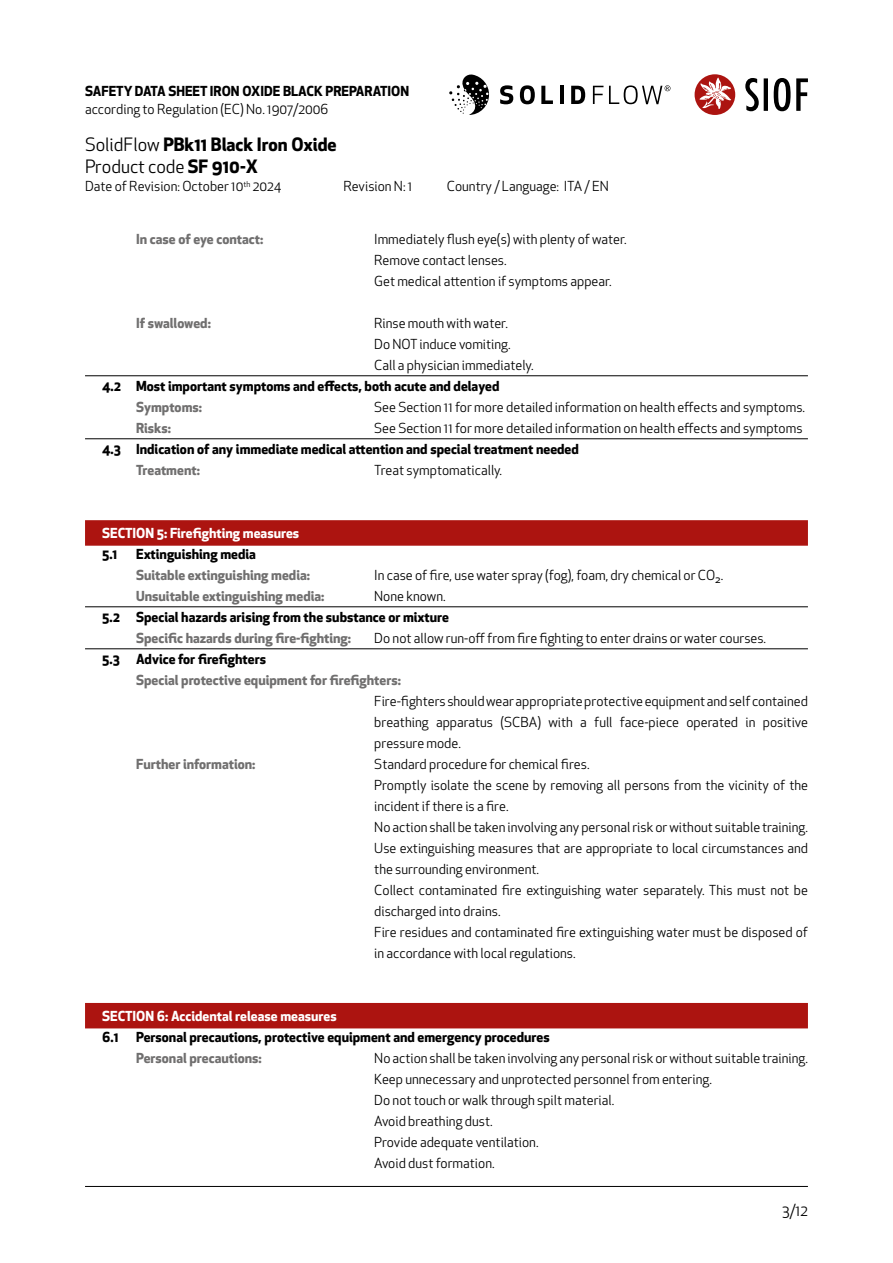
<style>
.page{position:relative;width:893px;height:1263px;background:#fff}
.page>*{position:absolute;margin:0;border:0;box-sizing:border-box;transform-origin:0 0}
.t1{font:700 18px/22.5px "Apex New";color:#000}
.t2{font:15px "Apex New";color:#000}
.t3{font:13.5px/21px "Apex New";color:#000}
.t4{font:700 13.5px "Apex New";color:#000}
.t5{font:700 13.5px "Apex New";color:#706f6f}
.t6{font:700 13.5px "Apex New";color:#fff}
.s1{font-weight:400}
</style>
<div class="page">
<hr style="left:85px;top:1186px;width:723px;height:1px;background:#000">
<hr style="left:85px;top:375px;width:723px;height:1px;background:#000">
<hr style="left:85px;top:438px;width:723px;height:1px;background:#000">
<div style="left:85px;top:520px;width:723px;height:26px;background:#ac1410"></div>
<hr style="left:85px;top:606px;width:723px;height:1px;background:#000">
<hr style="left:85px;top:648px;width:723px;height:1px;background:#000">
<div style="left:85px;top:1003px;width:723px;height:25px;background:#ac1410"></div>
<div style="left:695px;top:74px;width:40px;height:41px;background:#ac1410;border-radius:50%"></div>
<svg style="left:699px;top:78px;width:32px;height:31px"></svg>
<svg style="left:745px;top:78px;width:63px;height:33px"></svg>
<svg style="left:449px;top:74px;width:40px;height:41px"></svg>
<svg style="left:500px;top:85px;width:13px;height:19px"></svg>
<svg style="left:520px;top:85px;width:15px;height:19px"></svg>
<svg style="left:541px;top:86px;width:12px;height:18px"></svg>
<svg style="left:560px;top:86px;width:3px;height:18px"></svg>
<svg style="left:571px;top:86px;width:14px;height:18px"></svg>
<svg style="left:593px;top:86px;width:10px;height:18px"></svg>
<svg style="left:609px;top:85px;width:61px;height:19px"></svg>
<p class="t4" style="left:85px;top:81px;width:326px">SAFETY DATA SHEET IRON OXIDE BLACK PREPARATION</p>
<p class="t3" style="left:85px;top:98px;width:245px">according to Regulation (EC) No. 1907/2006</p>
<h1 class="t1" style="left:85px;top:132px;width:253px"><span class="s1">SolidFlow</span> PBk11 Black Iron Oxide<br><span class="s1">Product code</span> SF 910-X</h1>
<p class="t3" style="left:85px;top:176px;width:198px">Date of Revision: October 10<sup>th</sup> 2024</p>
<p class="t3" style="left:343px;top:176px;width:70px">Revision N: 1</p>
<p class="t3" style="left:447px;top:176px;width:164px">Country / Language: ITA / EN</p>
<p class="t5" style="left:136px;top:229px;width:129px">In case of eye contact:</p>
<p class="t3" style="left:374px;top:229px;width:254px">Immediately flush eye(s) with plenty of water.<br>Remove contact lenses.<br>Get medical attention if symptoms appear.</p>
<p class="t5" style="left:136px;top:313px;width:76px">If swallowed:</p>
<p class="t3" style="left:374px;top:313px;width:161px">Rinse mouth with water.<br>Do NOT induce vomiting.<br>Call a physician immediately.</p>
<p class="t4" style="left:102px;top:376px;width:399px">4.2 Most important symptoms and effects, both acute and delayed</p>
<p class="t5" style="left:136px;top:397px;width:68px">Symptoms:</p>
<p class="t3" style="left:374px;top:397px;width:432px">See Section 11 for more detailed information on health effects and symptoms.</p>
<p class="t5" style="left:136px;top:418px;width:37px">Risks:</p>
<p class="t3" style="left:374px;top:418px;width:430px">See Section 11 for more detailed information on health effects and symptoms</p>
<p class="t4" style="left:102px;top:439px;width:478px">4.3 Indication of any immediate medical attention and special treatment needed</p>
<p class="t5" style="left:136px;top:460px;width:65px">Treatment:</p>
<p class="t3" style="left:374px;top:460px;width:129px">Treat symptomatically.</p>
<p class="t6" style="left:102px;top:523px;width:199px">SECTION 5: Firefighting measures</p>
<p class="t4" style="left:102px;top:544px;width:17px">5.1</p>
<p class="t4" style="left:136px;top:544px;width:121px">Extinguishing media</p>
<p class="t5" style="left:136px;top:565px;width:175px">Suitable extinguishing media:</p>
<p class="t3" style="left:374px;top:565px;width:351px">In case of fire, use water spray (fog), foam, dry chemical or CO₂.</p>
<p class="t5" style="left:136px;top:586px;width:190px">Unsuitable extinguishing media:</p>
<p class="t3" style="left:374px;top:586px;width:73px">None known.</p>
<p class="t4" style="left:102px;top:607px;width:348px">5.2 Special hazards arising from the substance or mixture</p>
<p class="t5" style="left:136px;top:628px;width:217px">Specific hazards during fire-fighting:</p>
<p class="t3" style="left:374px;top:628px;width:393px">Do not allow run-off from fire fighting to enter drains or water courses.</p>
<p class="t4" style="left:102px;top:649px;width:165px">5.3 Advice for firefighters</p>
<p class="t5" style="left:136px;top:670px;width:266px">Special protective equipment for firefighters:</p>
<p class="t3" style="left:374px;top:691px;width:435px;text-align:justify">Fire-fighters should wear appropriate protective equipment and self contained breathing apparatus (SCBA) with a full face-piece operated in positive pressure mode.</p>
<p class="t5" style="left:136px;top:754px;width:121px">Further information:</p>
<p class="t3" style="left:374px;top:754px;width:435px">Standard procedure for chemical fires.<br>Promptly isolate the scene by removing all persons from the vicinity of the incident if there is a fire.<br>No action shall be taken involving any personal risk or without suitable training.<br>Use extinguishing measures that are appropriate to local circumstances and the surrounding environment.<br>Collect contaminated fire extinguishing water separately. This must not be discharged into drains.<br>Fire residues and contaminated fire extinguishing water must be disposed of in accordance with local regulations.</p>
<p class="t6" style="left:102px;top:1006px;width:236px">SECTION 6: Accidental release measures</p>
<p class="t4" style="left:102px;top:1027px;width:18px">6.1</p>
<p class="t4" style="left:136px;top:1027px;width:415px">Personal precautions, protective equipment and emergency procedures</p>
<p class="t5" style="left:136px;top:1048px;width:127px">Personal precautions:</p>
<p class="t3" style="left:374px;top:1047px;width:435px">No action shall be taken involving any personal risk or without suitable training.<br>Keep unnecessary and unprotected personnel from entering.<br>Do not touch or walk through spilt material.<br>Avoid breathing dust.<br>Provide adequate ventilation.<br>Avoid dust formation.</p>
<p class="t2" style="left:782px;top:1201px;width:27px">3/12</p>
</div>
